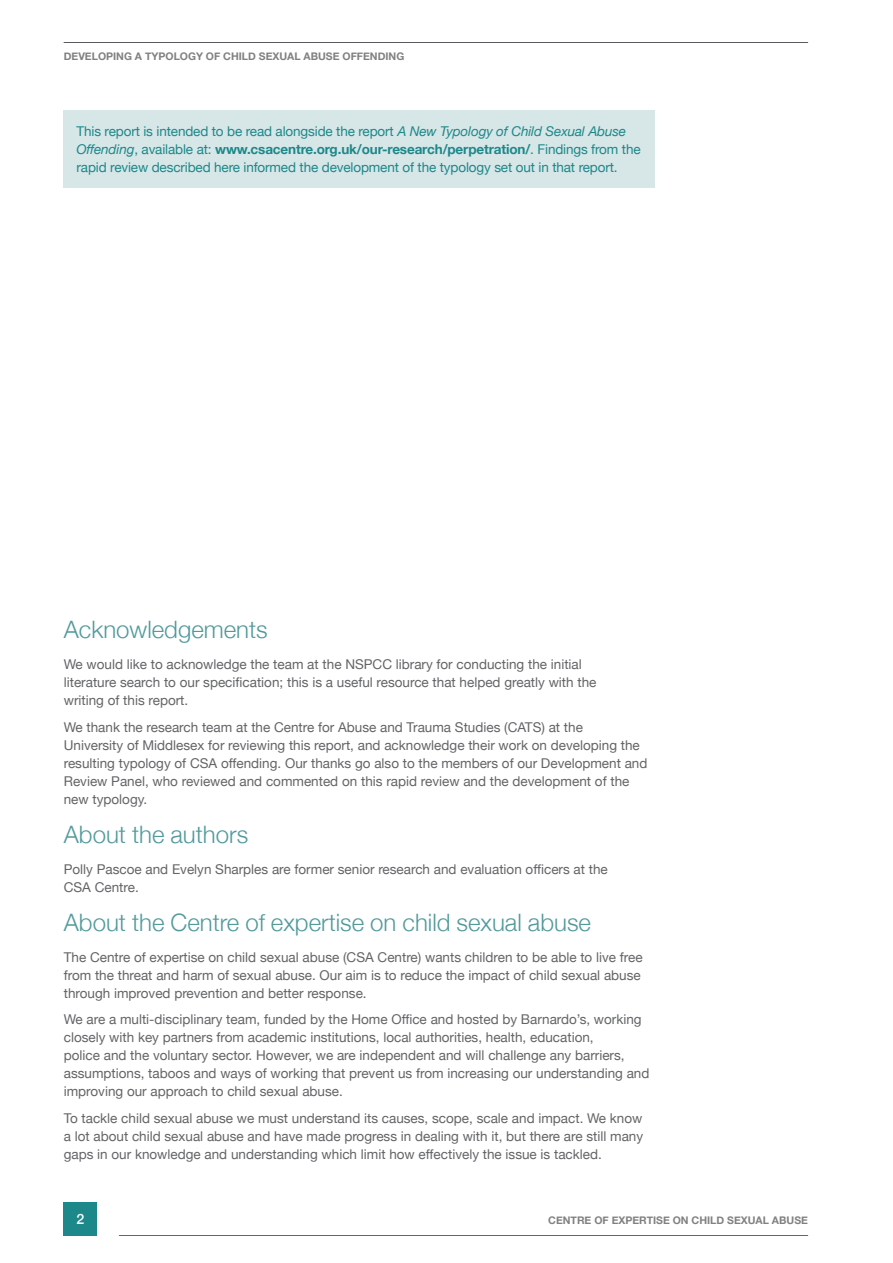
<style>
.page{position:relative;width:893px;height:1263px;background:#fff}
.page>*{position:absolute;margin:0;border:0;box-sizing:border-box;transform-origin:0 0}
.t1{font:300 24px "Helvetica Neue";color:#529a9c}
.t2{font:500 14.1px "Helvetica Neue";color:#fff}
.t3{font:13.5px/18px "Helvetica Neue";color:#636466}
.t4{font:13.5px/18px "Helvetica Neue";letter-spacing:-.01em;color:#1c888a}
.t5{font:700 10.5px "Helvetica Neue";color:#818082}
.s1{font-style:italic}
.s2{font-weight:700}
</style>
<div class="page">
<hr style="left:64px;top:42px;width:744px;height:1px;background:#55585a">
<div style="left:64px;top:1202px;width:33px;height:34px;background:#1c888a"></div>
<hr style="left:119px;top:1235px;width:689px;height:1px;background:#55585a">
<div style="left:64px;top:110px;width:591px;height:78px;background:#d7e6e7"></div>
<p class="t5" style="left:64px;top:48px;width:342px">DEVELOPING A TYPOLOGY OF CHILD SEXUAL ABUSE OFFENDING</p>
<p class="t4" style="left:77px;top:123px;width:566px">This report is intended to be read alongside the report <span class="s1">A New Typology of Child Sexual Abuse<br>Offending</span>, available at: <span class="s2">www.csacentre.org.uk/our-research/perpetration/</span>. Findings from the rapid review described here informed the development of the typology set out in that report.</p>
<h1 class="t1" style="left:64px;top:610px;width:206px">Acknowledgements</h1>
<p class="t3" style="left:64px;top:656px;width:534px">We would like to acknowledge the team at the NSPCC library for conducting the initial literature search to our specification; this is a useful resource that helped greatly with the writing of this report.</p>
<p class="t3" style="left:64px;top:719px;width:585px">We thank the research team at the Centre for Abuse and Trauma Studies (CATS) at the<br>University of Middlesex for reviewing this report, and acknowledge their work on developing the resulting typology of CSA offending. Our thanks go also to the members of our Development and Review Panel, who reviewed and commented on this rapid review and the development of the new typology.</p>
<h1 class="t1" style="left:64px;top:815px;width:186px">About the authors</h1>
<p class="t3" style="left:64px;top:861px;width:546px">Polly Pascoe and Evelyn Sharples are former senior research and evaluation officers at the<br>CSA Centre.</p>
<h1 class="t1" style="left:64px;top:903px;width:529px">About the Centre of expertise on child sexual abuse</h1>
<p class="t3" style="left:64px;top:949px;width:580px">The Centre of expertise on child sexual abuse (CSA Centre) wants children to be able to live free from the threat and harm of sexual abuse. Our aim is to reduce the impact of child sexual abuse through improved prevention and better response.</p>
<p class="t3" style="left:64px;top:1011px;width:587px">We are a multi-disciplinary team, funded by the Home Office and hosted by Barnardo’s, working closely with key partners from academic institutions, local authorities, health, education,<br>police and the voluntary sector. However, we are independent and will challenge any barriers, assumptions, taboos and ways of working that prevent us from increasing our understanding and improving our approach to child sexual abuse.</p>
<p class="t3" style="left:64px;top:1110px;width:581px;text-align:justify">To tackle child sexual abuse we must understand its causes, scope, scale and impact. We know a lot about child sexual abuse and have made progress in dealing with it, but there are still many gaps in our knowledge and understanding which limit how effectively the issue is tackled.</p>
<p class="t2" style="left:76px;top:1208px;width:9px">2</p>
<p class="t5" style="left:548px;top:1212px;width:261px">CENTRE OF EXPERTISE ON CHILD SEXUAL ABUSE</p>
</div>
